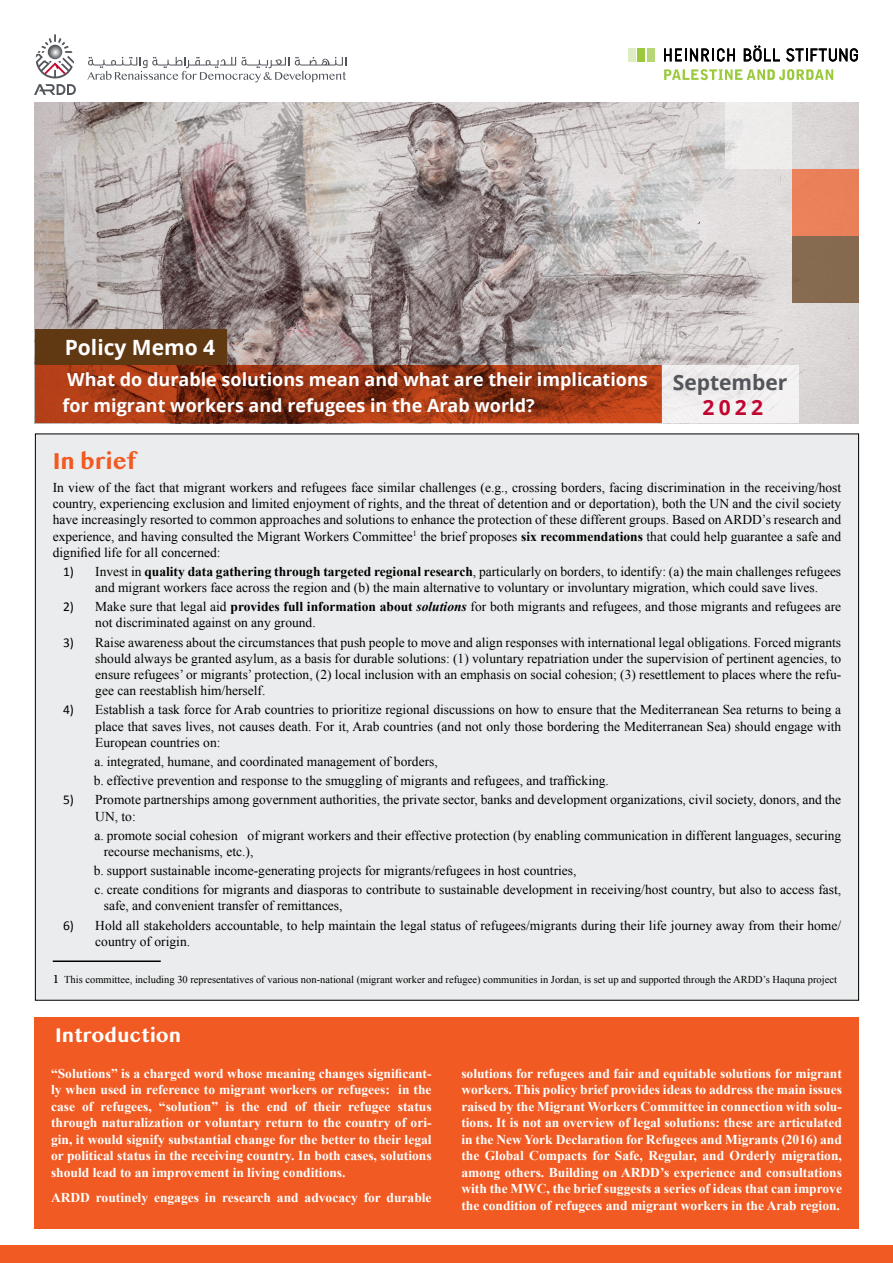
<style>
.page{position:relative;width:893px;height:1263px;background:#fff}
.page>*{position:absolute;margin:0;border:0;box-sizing:border-box;transform-origin:0 0}
.t1{font:700 21px "Open Sans";color:#fff}
.t2{font:700 21px "Open Sans";color:#52555b}
.t3{font:700 21px "Bangla MN";color:#f15a22}
.t4{font:700 21px "Open Sans";color:#c00630}
.t5{font:700 18px/25.5px "Open Sans";color:#fff}
.t6{font:700 18px "Bangla MN";color:#fff}
.t7{font:13.5px/16.2px "Times New Roman";color:#000}
.t8{font:700 13.5px/16.5px "Times New Roman";color:#fff;text-align:justify}
.t9{font:10.5px "Times New Roman";color:#000}
.s1{font-weight:700}
.s2{font-family:"Calibri"}
.s3{font-weight:700;font-style:italic}
.s4{font-family:"Adobe Arabic";font-size:18px}
</style>
<div class="page">
<img style="left:34px;top:102px;width:824px;height:321px">
<div style="left:0;top:1246px;width:893px;height:17px;background:#f15a22"></div>
<div style="left:35px;top:434px;width:824px;height:566px;background:#ebeced"></div>
<hr style="left:53px;top:960px;width:108px;height:2px;background:#000">
<svg style="left:34px;top:84px;width:42px;height:11px"></svg>
<svg style="left:36px;top:34px;width:38px;height:44px"></svg>
<svg style="left:87px;top:57px;width:259px;height:25px"></svg>
<div style="left:725px;top:102px;width:67px;height:67px;background:#eeeceb"></div>
<div style="left:792px;top:169px;width:67px;height:67px;background:#ea815a"></div>
<div style="left:792px;top:236px;width:67px;height:67px;background:#866a50"></div>
<div style="left:661px;top:365px;width:138px;height:58px;background:#f2f0f0"></div>
<div style="left:35px;top:330px;width:192px;height:35px;background:#603913"></div>
<svg style="left:35px;top:365px;width:626px;height:58px;background:#983513"></svg>
<div style="left:34px;top:1052px;width:825px;height:177px;background:#f15a22"></div>
<div style="left:34px;top:1017px;width:825px;height:35px;background:#f15a22"></div>
<svg style="left:664px;top:48px;width:71px;height:14px"></svg>
<svg style="left:744px;top:46px;width:36px;height:16px"></svg>
<svg style="left:786px;top:48px;width:72px;height:14px"></svg>
<div style="left:647px;top:48px;width:8px;height:14px;background:#b7d776"></div>
<div style="left:638px;top:48px;width:7px;height:14px;background:#9aca3c"></div>
<div style="left:628px;top:48px;width:8px;height:14px;background:#deecc1"></div>
<svg style="left:664px;top:69px;width:169px;height:11px"></svg>
<h1 class="t1" style="left:65px;top:333px;width:152px">Policy Memo 4</h1>
<h2 class="t5" style="left:63px;top:366px;width:587px">What do durable solutions mean and what are their implications for migrant workers and refugees in the Arab world?</h2>
<h1 class="t2" style="left:673px;top:367px;width:116px">September</h1>
<h1 class="t4" style="left:703px;top:392px;width:62px">2022</h1>
<h1 class="t3" style="left:53px;top:450px;width:84px">In brief</h1>
<p class="t7" style="left:53px;top:479px;width:790px;text-align:justify">In view of the fact that migrant workers and refugees face similar challenges (e.g., crossing borders, facing discrimination in the receiving/host country, experiencing exclusion and limited enjoyment of rights, and the threat of detention and or deportation), both the UN and the civil society have increasingly resorted to common approaches and solutions to enhance the protection of these different groups. Based on ARDD’s research and experience, and having consulted the Migrant Workers Committee<sup>1</sup> the brief proposes <span class="s1">six recommendations</span> that could help guarantee a safe and dignified life for all concerned:</p>
<p class="t7" style="left:95px;top:563px;width:747px;text-indent:-32px"><span class="s2">1)</span> Invest in <span class="s1">quality data gathering through targeted regional research</span>, particularly on borders, to identify: (a) the main challenges refugees and migrant workers face across the region and (b) the main alternative to voluntary or involuntary migration, which could save lives.</p>
<p class="t7" style="left:95px;top:598px;width:747px;text-indent:-32px"><span class="s2">2)</span> Make sure that legal aid <span class="s1">provides full information about</span> <span class="s3">solutions</span> for both migrants and refugees, and those migrants and refugees are not discriminated against on any ground.</p>
<p class="t7" style="left:95px;top:634px;width:747px;text-align:justify;text-indent:-32px"><span class="s2">3)</span> Raise awareness about the circumstances that push people to move and align responses with international legal obligations. Forced migrants should always be granted asylum, as a basis for durable solutions: (1) voluntary repatriation under the supervision of pertinent agencies, to ensure refugees’ or migrants’ protection, (2) local inclusion with an emphasis on social cohesion; (3) resettlement to places where the refu&shy;gee can reestablish him/herself.</p>
<p class="t7" style="left:95px;top:702px;width:747px;text-align:justify;text-indent:-32px"><span class="s2">4)</span> Establish a task force for Arab countries to prioritize regional discussions on how to ensure that the Mediterranean Sea returns to being a place that saves lives, not causes death. For it, Arab countries (and not only those bordering the Mediterranean Sea) should engage with European countries on:</p>
<p class="t7" style="left:94px;top:752px;width:517px;line-height:19.2px">a. integrated, humane, and coordinated management of borders,<br>b. effective prevention and response to the smuggling of migrants and refugees, and trafficking.</p>
<p class="t7" style="left:95px;top:791px;width:747px;text-indent:-32px"><span class="s2">5)</span> Promote partnerships among government authorities, the private sector, banks and development organizations, civil society, donors, and the<br>UN, to:</p>
<p class="t7" style="left:104px;top:827px;width:739px;text-indent:-9px">a. promote social cohesion of migrant workers and their effective protection (by enabling communication in different languages, securing recourse mechanisms, etc.),</p>
<p class="t7" style="left:94px;top:861px;width:749px;line-height:19.2px">b. support sustainable income-generating projects for migrants/refugees in host countries,<br>c. create conditions for migrants and diasporas to contribute to sustainable development in receiving/host country, but also to access fast,</p>
<p class="t7" style="left:104px;top:898px;width:240px">safe, and convenient transfer of remittances,</p>
<p class="t7" style="left:95px;top:917px;width:747px;text-indent:-32px"><span class="s2">6)</span> Hold all stakeholders accountable, to help maintain the legal status of refugees/migrants during their life journey away from their home/ country of origin.</p>
<p class="t9" style="left:53px;top:972px;width:786px"><span class="s4">1</span> This committee, including 30 representatives of various non-national (migrant worker and refugee) communities in Jordan, is set up and supported through the ARDD’s Haquna project</p>
<h2 class="t6" style="left:55px;top:1025px;width:127px">Introduction</h2>
<p class="t8" style="left:51px;top:1065px;width:382px">“Solutions” is a charged word whose meaning changes significant&shy;ly when used in reference to migrant workers or refugees: in the case of refugees, “solution” is the end of their refugee status through naturalization or voluntary return to the country of ori&shy;gin, it would signify substantial change for the better to their legal or political status in the receiving country. In both cases, solutions should lead to an improvement in living conditions.</p>
<p class="t8" style="left:51px;top:1189px;width:382px">ARDD routinely engages in research and advocacy for durable</p>
<p class="t8" style="left:461px;top:1065px;width:382px">solutions for refugees and fair and equitable solutions for migrant workers. This policy brief provides ideas to address the main issues raised by the Migrant Workers Committee in connection with solu&shy;tions. It is not an overview of legal solutions: these are articulated in the New York Declaration for Refugees and Migrants (2016) and the Global Compacts for Safe, Regular, and Orderly migration, among others. Building on ARDD’s experience and consultations with the MWC, the brief suggests a series of ideas that can improve the condition of refugees and migrant workers in the Arab region.</p>
</div>
